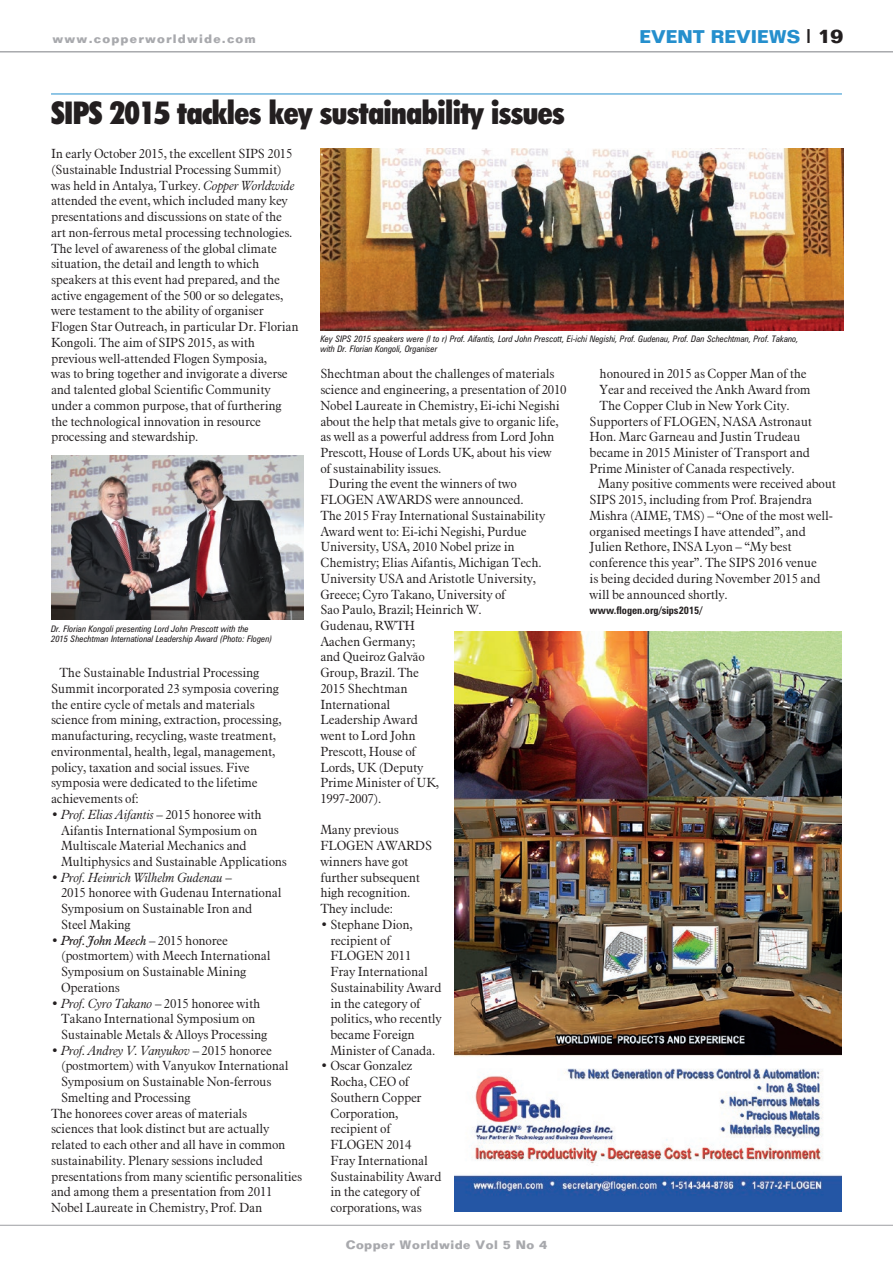
<style>
.page{position:relative;width:893px;height:1263px;background:#fff}
.page>*{position:absolute;margin:0;border:0;box-sizing:border-box;transform-origin:0 0}
.t1{font:900 condensed 31.5px "Futura BT";letter-spacing:-.02em;color:#231f20}
.t2{font:700 18px "Folio";color:#258fcd}
.t3{font:300 12.9px/15.8px "Aldine 721 BT";letter-spacing:-.02em;color:#231f20}
.t4{font:italic 300 12.9px "Aldine 721 BT";letter-spacing:-.02em;color:#231f20}
.t5{font:700 12px "Folio";letter-spacing:.1em;color:#a8a9ad}
.t6{font:700 12px "Folio";letter-spacing:.04em;color:#a8a9ad}
.t7{font:700 condensed 10.5px "Zurich BT";color:#231f20}
.t8{font:italic condensed 9px/10.5px "Zurich BT";color:#231f20}
.s1{font-size:19.5px;color:#231f20}
.s2{font-style:italic}
.s3{font-weight:400;font-style:italic}
.s4{font-style:normal}
</style>
<div class="page">
<hr style="left:0;top:51px;width:893px;height:2px;background:#a8a9ad">
<hr style="left:0;top:1225px;width:893px;height:1px;background:#a8a9ad">
<hr style="left:51px;top:94px;width:791px;height:1px;background:#258fcd">
<img style="left:320px;top:149px;width:523px;height:182px">
<img style="left:455px;top:631px;width:387px;height:581px">
<img style="left:51px;top:455px;width:252px;height:165px">
<p class="t5" style="left:52px;top:31px;width:205px">www.copperworldwide.com</p>
<h2 class="t2" style="left:639px;top:25px;width:205px">EVENT REVIEWS <span class="s1">| 19</span></h2>
<h1 class="t1" style="left:51px;top:94px;width:515px">SIPS 2015 tackles key sustainability issues</h1>
<p class="t3" style="left:51px;top:146px;width:249px">In early October 2015, the excellent SIPS 2015 (Sustainable Industrial Processing Summit) was held in Antalya, Turkey. <span class="s2">Copper Worldwide </span>attended the event, which included many key presentations and discussions on state of the art non-ferrous metal processing technologies.<br>The level of awareness of the global climate situation, the detail and length to which speakers at this event had prepared, and the active engagement of the 500 or so delegates, were testament to the ability of organiser Flogen Star Outreach, in particular Dr. Florian Kongoli. The aim of SIPS 2015, as with previous well-attended Flogen Symposia,<br>was to bring together and invigorate a diverse and talented global Scientific Community under a common purpose, that of furthering the technological innovation in resource processing and stewardship.</p>
<p class="t8" style="left:320px;top:333px;width:480px">Key SIPS 2015 speakers were (l to r) Prof. Aifantis, Lord John Prescott, Ei-ichi Negishi, Prof. Gudenau, Prof. Dan Schechtman, Prof. Takano, with Dr. Florian Kongoli, Organiser</p>
<p class="t3" style="left:600px;top:366px;width:209px">honoured in 2015 as Copper Man of the</p>
<p class="t3" style="left:600px;top:381px;width:213px">Year and received the Ankh Award from</p>
<p class="t3" style="left:600px;top:397px;width:192px">The Copper Club in New York City.</p>
<p class="t3" style="left:590px;top:413px;width:224px">Supporters of FLOGEN, NASA Astronaut</p>
<p class="t3" style="left:590px;top:429px;width:212px">Hon. Marc Garneau and Justin Trudeau</p>
<p class="t3" style="left:590px;top:444px;width:222px">became in 2015 Minister of Transport and</p>
<p class="t3" style="left:590px;top:460px;width:207px">Prime Minister of Canada respectively.</p>
<p class="t3" style="left:598px;top:476px;width:240px">Many positive comments were received about</p>
<p class="t3" style="left:590px;top:492px;width:224px">SIPS 2015, including from Prof. Brajendra</p>
<p class="t3" style="left:590px;top:507px;width:245px">Mishra (AIME, TMS) – “One of the most well-</p>
<p class="t3" style="left:590px;top:523px;width:218px">organised meetings I have attended”, and</p>
<p class="t3" style="left:590px;top:539px;width:203px">Julien Rethore, INSA Lyon – “My best</p>
<p class="t3" style="left:590px;top:554px;width:229px">conference this year”. The SIPS 2016 venue</p>
<p class="t3" style="left:590px;top:570px;width:232px">is being decided during November 2015 and</p>
<p class="t3" style="left:590px;top:586px;width:140px">will be announced shortly.</p>
<p class="t7" style="left:590px;top:603px;width:114px">www.flogen.org/sips2015/</p>
<p class="t3" style="left:320px;top:366px;width:236px">Shechtman about the challenges of materials</p>
<p class="t3" style="left:320px;top:381px;width:248px">science and engineering, a presentation of 2010</p>
<p class="t3" style="left:320px;top:397px;width:241px">Nobel Laureate in Chemistry, Ei-ichi Negishi</p>
<p class="t3" style="left:320px;top:413px;width:240px">about the help that metals give to organic life,</p>
<p class="t3" style="left:320px;top:429px;width:236px">as well as a powerful address from Lord John</p>
<p class="t3" style="left:320px;top:444px;width:233px">Prescott, House of Lords UK, about his view</p>
<p class="t3" style="left:320px;top:460px;width:123px">of sustainability issues.</p>
<p class="t3" style="left:329px;top:476px;width:190px">During the event the winners of two</p>
<p class="t3" style="left:320px;top:492px;width:205px">FLOGEN AWARDS were announced.</p>
<p class="t3" style="left:320px;top:507px;width:226px">The 2015 Fray International Sustainability</p>
<p class="t3" style="left:320px;top:523px;width:208px">Award went to: Ei-ichi Negishi, Purdue</p>
<p class="t3" style="left:320px;top:539px;width:196px">University, USA, 2010 Nobel prize in</p>
<p class="t3" style="left:320px;top:554px;width:223px">Chemistry; Elias Aifantis, Michigan Tech.</p>
<p class="t3" style="left:320px;top:570px;width:217px">University USA and Aristotle University,</p>
<p class="t3" style="left:320px;top:586px;width:187px">Greece; Cyro Takano, University of</p>
<p class="t3" style="left:320px;top:602px;width:163px">Sao Paulo, Brazil; Heinrich W.</p>
<p class="t3" style="left:320px;top:617px;width:96px">Gudenau, RWTH</p>
<p class="t3" style="left:320px;top:633px;width:96px">Aachen Germany;</p>
<p class="t3" style="left:320px;top:649px;width:106px">and Queiroz Galvão</p>
<p class="t3" style="left:320px;top:665px;width:100px">Group, Brazil. The</p>
<p class="t3" style="left:320px;top:680px;width:89px">2015 Shechtman</p>
<p class="t3" style="left:320px;top:696px;width:72px">International</p>
<p class="t3" style="left:320px;top:712px;width:99px">Leadership Award</p>
<p class="t3" style="left:320px;top:727px;width:97px">went to Lord John</p>
<p class="t3" style="left:320px;top:743px;width:97px">Prescott, House of</p>
<p class="t3" style="left:320px;top:759px;width:105px">Lords, UK (Deputy</p>
<p class="t3" style="left:320px;top:775px;width:120px">Prime Minister of UK,</p>
<p class="t3" style="left:320px;top:790px;width:62px">1997-2007).</p>
<p class="t3" style="left:320px;top:822px;width:114px">Many previous<br>FLOGEN AWARDS winners have got further subsequent high recognition.<br>They include:</p>
<p class="t3" style="left:330px;top:916px;width:113px;text-indent:-10px">• Stephane Dion, recipient of<br>FLOGEN 2011<br>Fray International<br>Sustainability Award in the category of politics, who recently became Foreign<br>Minister of Canada.</p>
<p class="t3" style="left:330px;top:1058px;width:113px;text-indent:-10px">• Oscar Gonzalez<br>Rocha, CEO of<br>Southern Copper<br>Corporation, recipient of<br>FLOGEN 2014<br>Fray International<br>Sustainability Award in the category of corporations, was</p>
<p class="t8" style="left:51px;top:623px;width:223px">Dr. Florian Kongoli presenting Lord John Prescott with the<br>2015 Shechtman International Leadership Award (Photo: Flogen)</p>
<p class="t3" style="left:51px;top:665px;width:232px;text-indent:9px">The Sustainable Industrial Processing Summit incorporated 23 symposia covering the entire cycle of metals and materials science from mining, extraction, processing, manufacturing, recycling, waste treatment, environmental, health, legal, management, policy, taxation and social issues. Five symposia were dedicated to the lifetime achievements of:</p>
<p class="t3" style="left:61px;top:806px;width:228px;text-indent:-10px">• <span class="s2">Prof. Elias Aifantis</span> – 2015 honoree with Aifantis International Symposium on Multiscale Material Mechanics and Multiphysics and Sustainable Applications</p>
<p class="t3" style="left:61px;top:869px;width:222px;text-indent:-10px">• <span class="s2">Prof. Heinrich Wilhelm Gudenau</span> –<br>2015 honoree with Gudenau International<br>Symposium on Sustainable Iron and<br>Steel Making</p>
<p class="t3" style="left:61px;top:932px;width:211px;text-indent:-10px">• <span class="s3">Prof. John Meech</span> – 2015 honoree (postmortem) with Meech International<br>Symposium on Sustainable Mining<br>Operations</p>
<p class="t3" style="left:61px;top:995px;width:208px;text-indent:-10px">• <span class="s2">Prof. Cyro Takano</span> – 2015 honoree with<br>Takano International Symposium on<br>Sustainable Metals &amp; Alloys Processing</p>
<p class="t4" style="left:51px;top:1042px;width:222px"><span class="s4">•</span> Prof. Andrey V. Vanyukov <span class="s4">– 2015 honoree</span></p>
<p class="t3" style="left:61px;top:1058px;width:229px">(postmortem) with Vanyukov International</p>
<p class="t3" style="left:61px;top:1073px;width:212px">Symposium on Sustainable Non-ferrous</p>
<p class="t3" style="left:61px;top:1089px;width:131px">Smelting and Processing</p>
<p class="t3" style="left:51px;top:1105px;width:198px">The honorees cover areas of materials</p>
<p class="t3" style="left:51px;top:1121px;width:220px">sciences that look distinct but are actually</p>
<p class="t3" style="left:51px;top:1136px;width:236px">related to each other and all have in common</p>
<p class="t3" style="left:51px;top:1152px;width:213px">sustainability. Plenary sessions included</p>
<p class="t3" style="left:51px;top:1168px;width:253px">presentations from many scientific personalities</p>
<p class="t3" style="left:51px;top:1184px;width:223px">and among them a presentation from 2011</p>
<p class="t3" style="left:51px;top:1199px;width:213px">Nobel Laureate in Chemistry, Prof. Dan</p>
<p class="t6" style="left:346px;top:1237px;width:203px">Copper Worldwide Vol 5 No 4</p>
</div>
